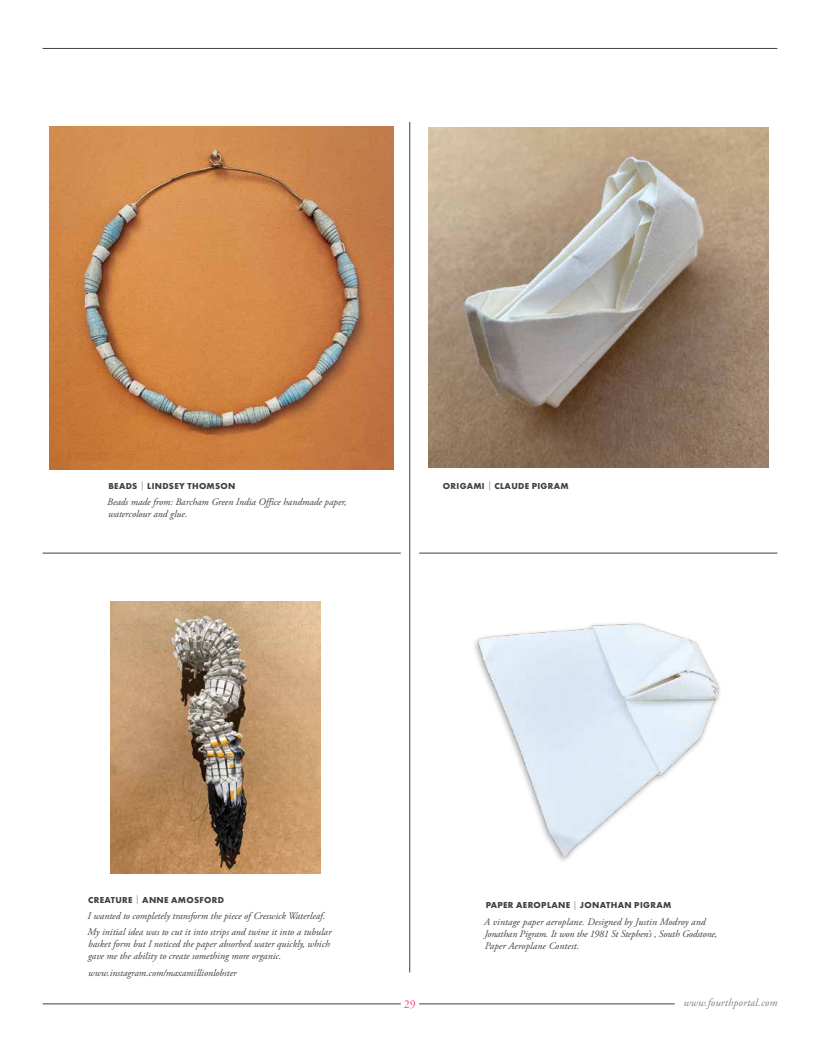
<style>
.page{position:relative;width:820px;height:1049px;background:#fff}
.page>*{position:absolute;margin:0;border:0;box-sizing:border-box;transform-origin:0 0}
.t1{font:12px "Adobe Garamond Pro";color:#ef4e74}
.t2{font:italic 11px "Adobe Garamond Pro";letter-spacing:.01em;color:#818386}
.t3{font:italic 10px/12px "Adobe Garamond Pro";color:#414042}
.t4{font:700 9px "Futura PT";letter-spacing:.035em;color:#414042}
.s1{font-weight:300}
</style>
<div class="page">
<hr style="left:43px;top:48px;width:734px;height:1px;background:#414042">
<hr style="left:43px;top:1003px;width:357px;height:1px;background:#414042">
<hr style="left:419px;top:1003px;width:255px;height:1px;background:#414042">
<img style="left:50px;top:126px;width:343px;height:343px">
<img style="left:474px;top:623px;width:246px;height:238px">
<img style="left:428px;top:128px;width:340px;height:340px">
<img style="left:111px;top:601px;width:209px;height:272px">
<hr style="left:43px;top:553px;width:357px;height:1px;background:#414042">
<hr style="left:419px;top:553px;width:358px;height:1px;background:#414042">
<hr style="left:409px;top:122px;width:1px;height:850px;background:#414042">
<p class="t4" style="left:108px;top:480px;width:129px">BEADS <span class="s1">|</span> LINDSEY THOMSON</p>
<p class="t3" style="left:107px;top:496px;width:241px">Beads made from: Barcham Green India Office handmade paper, watercolour and glue.</p>
<p class="t4" style="left:443px;top:480px;width:127px">ORIGAMI <span class="s1">|</span> CLAUDE PIGRAM</p>
<p class="t4" style="left:88px;top:894px;width:137px">CREATURE <span class="s1">|</span> ANNE AMOSFORD</p>
<p class="t3" style="left:87px;top:908px;width:245px;line-height:16.2px">I wanted to completely transform the piece of Creswick Waterleaf.<br>My initial idea was to cut it into strips and twine it into a tubular</p>
<p class="t3" style="left:88px;top:938px;width:243px">basket form but I noticed the paper absorbed water quickly, which gave me the ability to create something more organic.</p>
<p class="t3" style="left:88px;top:966px;width:150px">www.instagram.com/maxamillionlobster</p>
<p class="t4" style="left:485px;top:899px;width:187px">PAPER AEROPLANE <span class="s1">|</span> JONATHAN PIGRAM</p>
<p class="t3" style="left:484px;top:916px;width:235px">A vintage paper aeroplane. Designed by Justin Modroy and<br>Jonathan Pigram. It won the 1981 St Stephen’s , South Godstone,<br>Paper Aeroplane Contest.</p>
<p class="t1" style="left:404px;top:997px;width:13px">29</p>
<p class="t2" style="left:683px;top:996px;width:95px">www.fourthportal.com</p>
</div>
